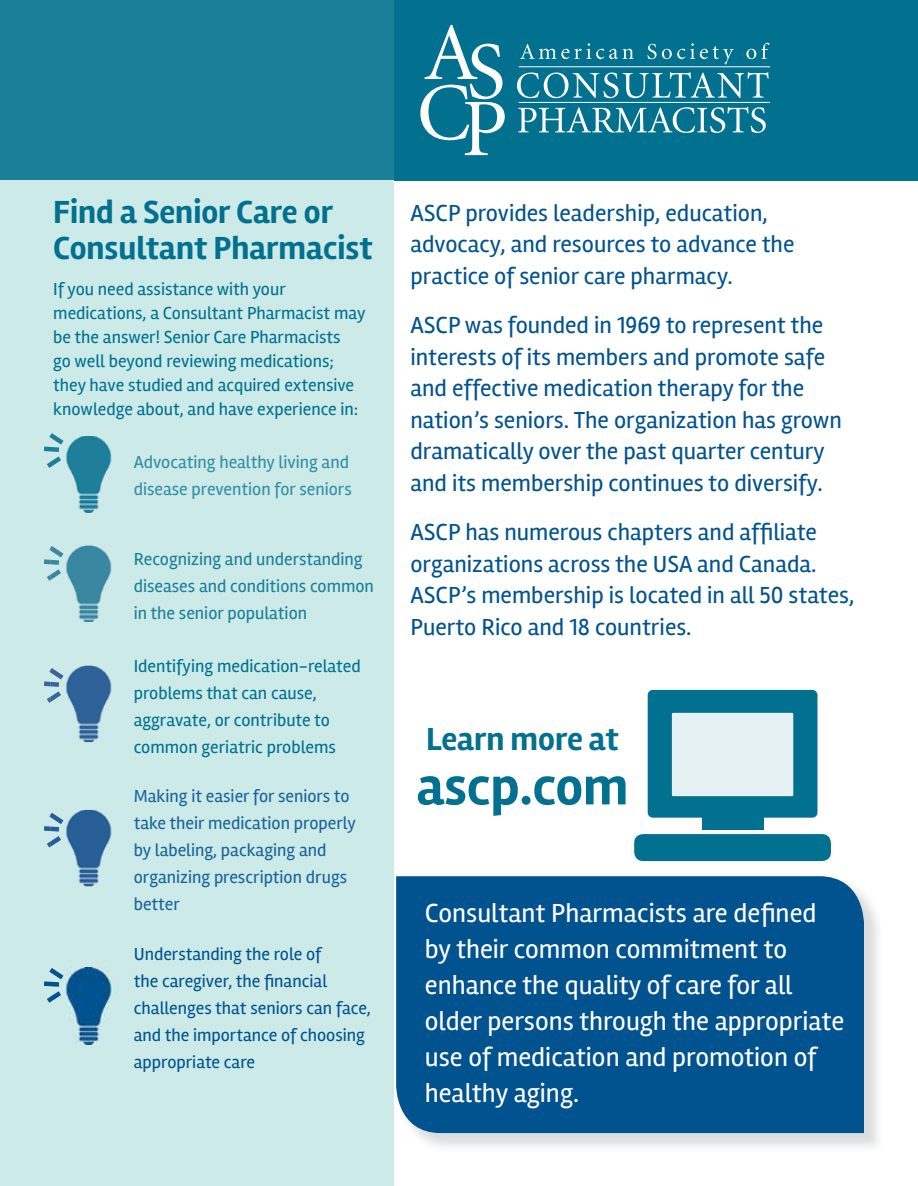
<style>
.page{position:relative;width:918px;height:1186px;background:#fff}
.page>*{position:absolute;margin:0;border:0;box-sizing:border-box;transform-origin:0 0}
.t1{font:700 54px "Rambla";color:#01718f}
.t2{font:700 33px/36px "Rambla";color:#01718f}
.t3{font:27px/36px "Rambla";color:#fff}
.t4{font:24px/31.5px "Rambla";color:#00538f}
.t5{font:18px/24px "Rambla";color:#01718f}
.t6{font:18px/27px "Rambla";color:#00538f}
.t7{font:18px/27px "Rambla";color:#1a649a}
.t8{font:18px/27px "Rambla";color:#1c7f9a}
.t9{font:18px/27px "Rambla";color:#338ea5}
</style>
<div class="page">
<div style="left:392px;top:0;width:526px;height:181px;background:#01718f"></div>
<div style="left:0;top:0;width:393px;height:181px;background:#1c7f9a"></div>
<svg style="left:517px;top:72px;width:252px;height:26px"></svg>
<svg style="left:420px;top:25px;width:85px;height:130px"></svg>
<svg style="left:520px;top:43px;width:114px;height:16px"></svg>
<svg style="left:647px;top:43px;width:87px;height:21px"></svg>
<svg style="left:746px;top:43px;width:24px;height:16px"></svg>
<svg style="left:518px;top:107px;width:248px;height:26px"></svg>
<hr style="left:519px;top:67px;width:251px;height:1px;background:#fff">
<hr style="left:519px;top:102px;width:251px;height:1px;background:#fff">
<div style="left:0;top:181px;width:393px;height:1005px;background:#cceae8"></div>
<div style="left:396px;top:876px;width:468px;height:257px;background:#00538f"></div>
<svg style="left:648px;top:690px;width:170px;height:128px;background:#6dadbe"></svg>
<div style="left:702px;top:813px;width:62px;height:17px;background:#01718f"></div>
<div style="left:634px;top:834px;width:197px;height:27px;background:#01718f;border-radius:9px"></div>
<img style="left:66px;top:436px;width:46px;height:77px">
<svg style="left:44px;top:433px;width:20px;height:35px"></svg>
<img style="left:60px;top:546px;width:52px;height:76px">
<img style="left:50px;top:546px;width:14px;height:11px">
<svg style="left:44px;top:559px;width:17px;height:22px"></svg>
<img style="left:65px;top:968px;width:54px;height:76px">
<svg style="left:44px;top:968px;width:20px;height:35px"></svg>
<img style="left:60px;top:666px;width:52px;height:76px">
<img style="left:50px;top:668px;width:14px;height:11px">
<svg style="left:44px;top:681px;width:17px;height:22px"></svg>
<img style="left:51px;top:810px;width:61px;height:76px">
<img style="left:50px;top:813px;width:14px;height:11px">
<svg style="left:44px;top:826px;width:17px;height:21px"></svg>
<h2 class="t2" style="left:53px;top:195px;width:321px">Find a Senior Care or<br>Consultant Pharmacist</h2>
<p class="t5" style="left:53px;top:277px;width:314px">If you need assistance with your medications, a Consultant Pharmacist may be the answer! Senior Care Pharmacists<br>go well beyond reviewing medications; they have studied and acquired extensive knowledge about, and have experience in:</p>
<p class="t9" style="left:134px;top:448px;width:219px">Advocating healthy living and disease prevention for seniors</p>
<p class="t8" style="left:134px;top:546px;width:242px">Recognizing and understanding diseases and conditions common in the senior population</p>
<p class="t5" style="left:134px;top:652px;width:228px;line-height:27px">Identifying medication-related problems that can cause, aggravate, or contribute to common geriatric problems</p>
<p class="t7" style="left:134px;top:783px;width:224px">Making it easier for seniors to take their medication properly by labeling, packaging and organizing prescription drugs better</p>
<p class="t6" style="left:134px;top:941px;width:239px">Understanding the role of<br>the caregiver, the financial challenges that seniors can face, and the importance of choosing appropriate care</p>
<p class="t4" style="left:410px;top:197px;width:386px">ASCP provides leadership, education, advocacy, and resources to advance the practice of senior care pharmacy.</p>
<p class="t4" style="left:410px;top:309px;width:433px">ASCP was founded in 1969 to represent the interests of its members and promote safe and effective medication therapy for the nation’s seniors. The organization has grown dramatically over the past quarter century and its membership continues to diversify.</p>
<p class="t4" style="left:410px;top:516px;width:445px">ASCP has numerous chapters and affiliate organizations across the USA and Canada.<br>ASCP’s membership is located in all 50 states, Puerto Rico and 18 countries.</p>
<h2 class="t2" style="left:426px;top:722px;width:194px">Learn more at</h2>
<h1 class="t1" style="left:417px;top:755px;width:213px">ascp.com</h1>
<p class="t3" style="left:425px;top:895px;width:421px">Consultant Pharmacists are defined by their common commitment to enhance the quality of care for all older persons through the appropriate use of medication and promotion of healthy aging.</p>
</div>
